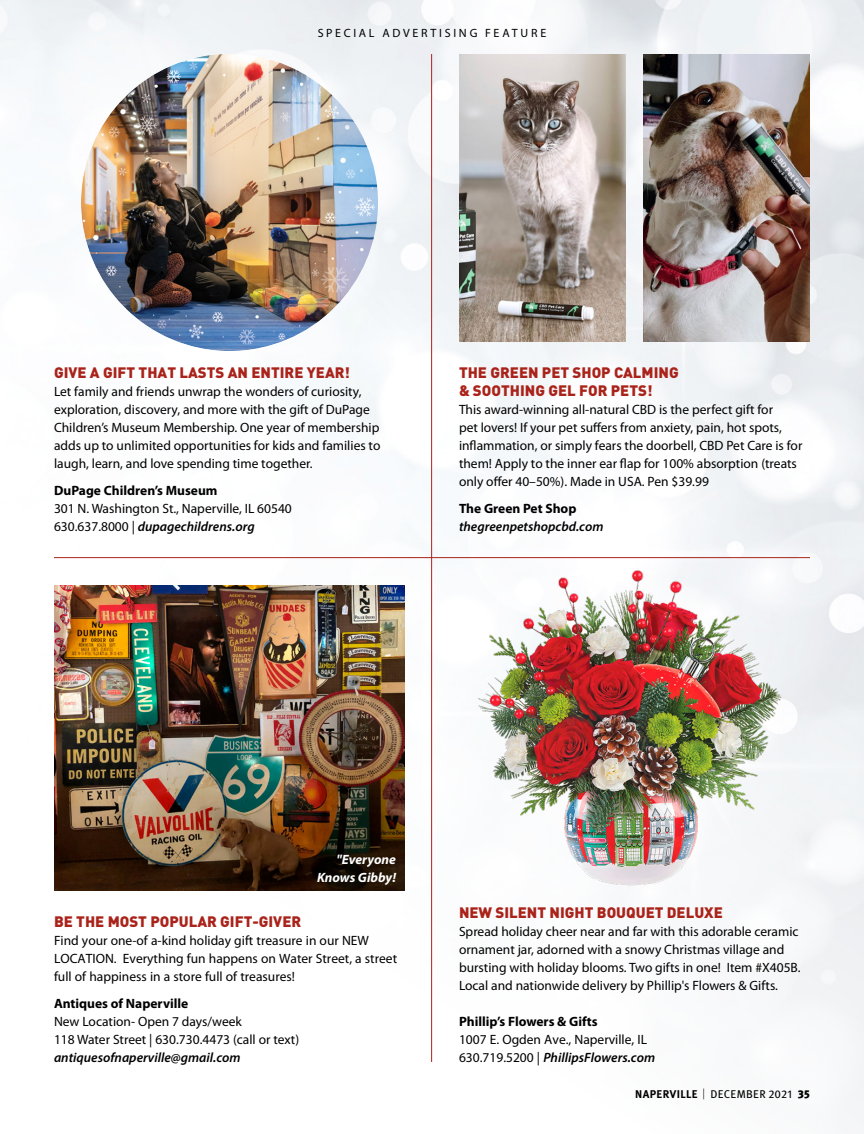
<style>
.page{position:relative;width:864px;height:1134px;background:#fff}
.page>*{position:absolute;margin:0;border:0;box-sizing:border-box;transform-origin:0 0}
.t1{font:900 15px/18px "DIN";color:#aa231a}
.t2{font:13.5px/18px "Myriad Pro";color:#000}
.t3{font:700 13.5px "Myriad Pro";color:#000}
.t4{font:italic 600 13.5px "Myriad Pro";color:#000}
.t5{font:italic 700 13.5px/18px "Myriad Pro";color:#fff;text-align:right}
.t6{font:12px "Myriad Pro";letter-spacing:.225em;color:#000}
.t7{font:11.25px "Meta Pro";letter-spacing:.025em;color:#000}
.s1{font-weight:600;font-style:italic}
.s2{font-weight:700}
.s3{font-weight:300}
.s4{font-weight:900}
</style>
<div class="page">
<img style="left:0;top:0;width:864px;height:1117px">
<hr style="left:431px;top:54px;width:1px;height:1008px;background:#aa231a">
<hr style="left:54px;top:557px;width:756px;height:1px;background:#aa231a">
<img style="left:459px;top:54px;width:167px;height:288px">
<img style="left:644px;top:54px;width:166px;height:288px">
<img style="left:81px;top:54px;width:297px;height:297px;border-radius:148px">
<img style="left:460px;top:557px;width:339px;height:334px">
<div style="left:307px;top:16px;width:250px;height:33px;background:linear-gradient(to right,#e8ecef,#fefeff)"></div>
<img style="left:54px;top:585px;width:351px;height:306px">
<p class="t6" style="left:318px;top:26px;width:230px">SPECIAL ADVERTISING FEATURE</p>
<p class="t1" style="left:54px;top:363px;width:298px">GIVE A GIFT THAT LASTS AN ENTIRE YEAR!</p>
<p class="t2" style="left:54px;top:383px;width:328px">Let family and friends unwrap the wonders of curiosity, exploration, discovery, and more with the gift of DuPage Children’s Museum Membership. One year of membership adds up to unlimited opportunities for kids and families to laugh, learn, and love spending time together.</p>
<p class="t3" style="left:54px;top:483px;width:165px">DuPage Children’s Museum</p>
<p class="t2" style="left:54px;top:500px;width:239px">301 N. Washington St., Naperville, IL 60540<br>630.637.8000 | <span class="s1">dupagechildrens.org</span></p>
<p class="t1" style="left:459px;top:363px;width:221px">THE GREEN PET SHOP CALMING &amp; SOOTHING GEL FOR PETS!</p>
<p class="t2" style="left:459px;top:401px;width:345px">This award-winning all-natural CBD is the perfect gift for<br>pet lovers! If your pet suffers from anxiety, pain, hot spots, inflammation, or simply fears the doorbell, CBD Pet Care is for them! Apply to the inner ear flap for 100% absorption (treats only offer 40–50%). Made in USA. Pen $39.99</p>
<p class="t3" style="left:459px;top:501px;width:119px">The Green Pet Shop</p>
<p class="t4" style="left:459px;top:518px;width:146px">thegreenpetshopcbd.com</p>
<p class="t5" style="left:317px;top:851px;width:80px">"Everyone<br>Knows Gibby!</p>
<p class="t1" style="left:54px;top:912px;width:249px">BE THE MOST POPULAR GIFT-GIVER</p>
<p class="t2" style="left:54px;top:932px;width:345px">Find your one-of a-kind holiday gift treasure in our NEW<br>LOCATION. Everything fun happens on Water Street, a street full of happiness in a store full of treasures!</p>
<p class="t3" style="left:54px;top:996px;width:136px">Antiques of Naperville</p>
<p class="t2" style="left:54px;top:1013px;width:247px">New Location- Open 7 days/week<br>118 Water Street | 630.730.4473 (call or text)</p>
<p class="t4" style="left:54px;top:1049px;width:188px">antiquesofnaperville@gmail.com</p>
<p class="t1" style="left:459px;top:903px;width:265px">NEW SILENT NIGHT BOUQUET DELUXE</p>
<p class="t2" style="left:459px;top:923px;width:343px">Spread holiday cheer near and far with this adorable ceramic ornament jar, adorned with a snowy Christmas village and bursting with holiday blooms. Two gifts in one! Item #X405B.<br>Local and nationwide delivery by Phillip's Flowers &amp; Gifts.</p>
<p class="t3" style="left:459px;top:1014px;width:140px">Phillip’s Flowers &amp; Gifts</p>
<p class="t2" style="left:459px;top:1031px;width:198px">1007 E. Ogden Ave., Naperville, IL<br>630.719.5200 | <span class="s1">PhillipsFlowers.com</span></p>
<p class="t7" style="left:635px;top:1085px;width:176px"><span class="s2">NAPERVILLE</span> <span class="s3">|</span> DECEMBER 2021 <span class="s4">35</span></p>
</div>
